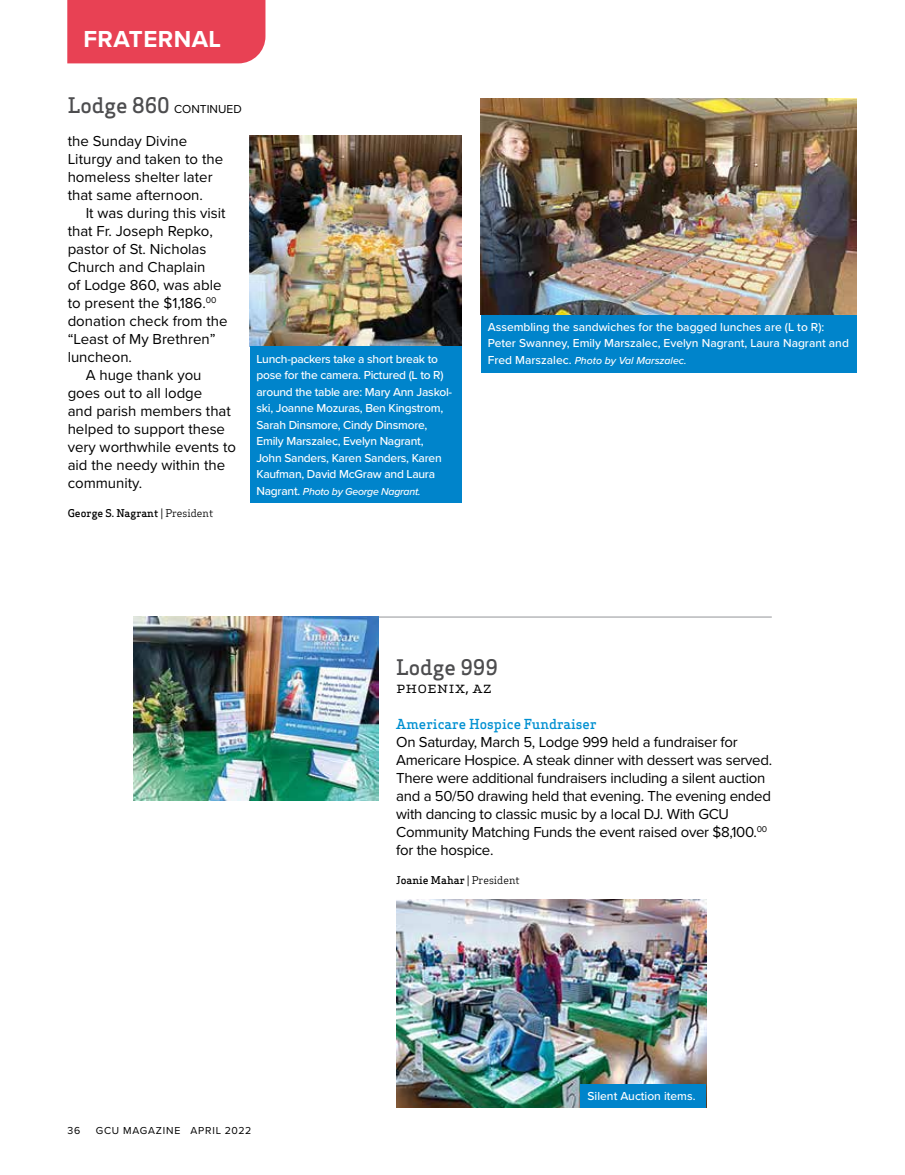
<style>
.page{position:relative;width:905px;height:1175px;background:#fff}
.page>*{position:absolute;margin:0;border:0;box-sizing:border-box;transform-origin:0 0}
.t1{font:700 24px "Proxima Nova";letter-spacing:.02em;color:#fff}
.t2{font:500 21px "Apex Serif";color:#4d4d4f}
.t3{font:16.5px "Apex Serif";color:#000}
.t4{font:15px/18px "Proxima Nova";color:#000}
.t5{font:15px/18px "Proxima Nova";letter-spacing:-.02em;color:#000}
.t6{font:500 13.5px "Apex Serif";color:#0090d1}
.t7{font:500 12px/16.5px "Proxima Nova";letter-spacing:-.02em;color:#fff}
.t8{font:500 12px/16.5px "Proxima Nova";color:#fff}
.t9{font:12px "Proxima Nova";color:#000}
.t10{font:500 10.5px "Apex Serif";color:#000}
.t11{font:italic 500 10.5px "Proxima Nova";color:#fff}
.t12{font:italic 500 10.5px "Proxima Nova";letter-spacing:-.02em;color:#fff}
.t13{font:10.5px "Proxima Nova";letter-spacing:.075em;color:#000}
.s1{font-family:"Apex Serif";font-weight:500;font-size:21px;color:#4d4d4f}
.s2{font-weight:400}
.s3{font-style:normal;font-size:12px}
</style>
<div class="page">
<hr style="left:321px;top:616px;width:450px;height:1px;background:#939598">
<div style="left:67px;top:0;width:198px;height:63px;background:#e84154"></div>
<img style="left:481px;top:98px;width:375px;height:216px">
<img style="left:249px;top:136px;width:212px;height:210px">
<div style="left:481px;top:314px;width:375px;height:58px;background:#0084cb"></div>
<div style="left:250px;top:346px;width:211px;height:157px;background:#0084cb"></div>
<img style="left:133px;top:616px;width:245px;height:184px">
<img style="left:396px;top:899px;width:310px;height:208px">
<div style="left:580px;top:1083px;width:126px;height:24px;background:#0084cb"></div>
<h1 class="t1" style="left:83px;top:21px;width:139px">FRATERNAL</h1>
<p class="t9" style="left:68px;top:100px;width:175px"><span class="s1">Lodge 860</span> CONTINUED</p>
<p class="t4" style="left:68px;top:131px;width:157px">the Sunday Divine<br>Liturgy and taken to the homeless shelter later that same afternoon.</p>
<p class="t4" style="left:86px;top:203px;width:141px">It was during this visit</p>
<p class="t4" style="left:68px;top:221px;width:147px">that Fr. Joseph Repko,</p>
<p class="t4" style="left:68px;top:239px;width:140px">pastor of St. Nicholas</p>
<p class="t4" style="left:68px;top:257px;width:139px">Church and Chaplain</p>
<p class="t4" style="left:68px;top:275px;width:155px">of Lodge 860, was able</p>
<p class="t4" style="left:68px;top:293px;width:150px">to present the $1,186.<sup>00</sup></p>
<p class="t4" style="left:68px;top:311px;width:161px">donation check from the</p>
<p class="t4" style="left:68px;top:329px;width:149px">“Least of My Brethren”</p>
<p class="t4" style="left:68px;top:347px;width:66px">luncheon.</p>
<p class="t4" style="left:86px;top:365px;width:117px">A huge thank you</p>
<p class="t4" style="left:68px;top:383px;width:136px">goes out to all lodge</p>
<p class="t4" style="left:68px;top:401px;width:165px">and parish members that</p>
<p class="t4" style="left:68px;top:419px;width:159px">helped to support these</p>
<p class="t4" style="left:68px;top:437px;width:170px">very worthwhile events to</p>
<p class="t4" style="left:68px;top:455px;width:159px">aid the needy within the</p>
<p class="t4" style="left:68px;top:473px;width:76px">community.</p>
<p class="t10" style="left:68px;top:506px;width:147px">George S. Nagrant <span class="s2">| President</span></p>
<p class="t8" style="left:488px;top:318px;width:362px">Assembling the sandwiches for the bagged lunches are (L to R):<br>Peter Swanney, Emily Marszalec, Evelyn Nagrant, Laura Nagrant and</p>
<p class="t7" style="left:256px;top:350px;width:183px">Lunch-packers take a short break to</p>
<p class="t11" style="left:488px;top:352px;width:200px"><span class="s3">Fred Marszalec.</span> Photo by Val Marszalec.</p>
<p class="t7" style="left:256px;top:366px;width:197px">pose for the camera. Pictured (L to R) around the table are: Mary Ann Jaskol&shy;ski, Joanne Mozuras, Ben Kingstrom, Sarah Dinsmore, Cindy Dinsmore, Emily Marszalec, Evelyn Nagrant,<br>John Sanders, Karen Sanders, Karen Kaufman, David McGraw and Laura</p>
<p class="t12" style="left:256px;top:483px;width:166px"><span class="s3">Nagrant.</span> Photo by George Nagrant.</p>
<h2 class="t2" style="left:396px;top:654px;width:103px">Lodge 999</h2>
<p class="t3" style="left:396px;top:676px;width:87px">Phoenix, AZ</p>
<p class="t6" style="left:396px;top:715px;width:202px">Americare Hospice Fundraiser</p>
<p class="t5" style="left:396px;top:732px;width:377px">On Saturday, March 5, Lodge 999 held a fundraiser for Americare Hospice. A steak dinner with dessert was served.<br>There were additional fundraisers including a silent auction and a 50/50 drawing held that evening. The evening ended with dancing to classic music by a local DJ. With GCU Community Matching Funds the event raised over $8,100.<sup>00 </sup>for the hospice.</p>
<p class="t10" style="left:396px;top:873px;width:125px">Joanie Mahar <span class="s2">| President</span></p>
<p class="t8" style="left:587px;top:1087px;width:110px">Silent Auction items.</p>
<p class="t13" style="left:68px;top:1123px;width:14px">36</p>
<p class="t13" style="left:96px;top:1123px;width:157px">GCU MAGAZINE APRIL 2022</p>
</div>
